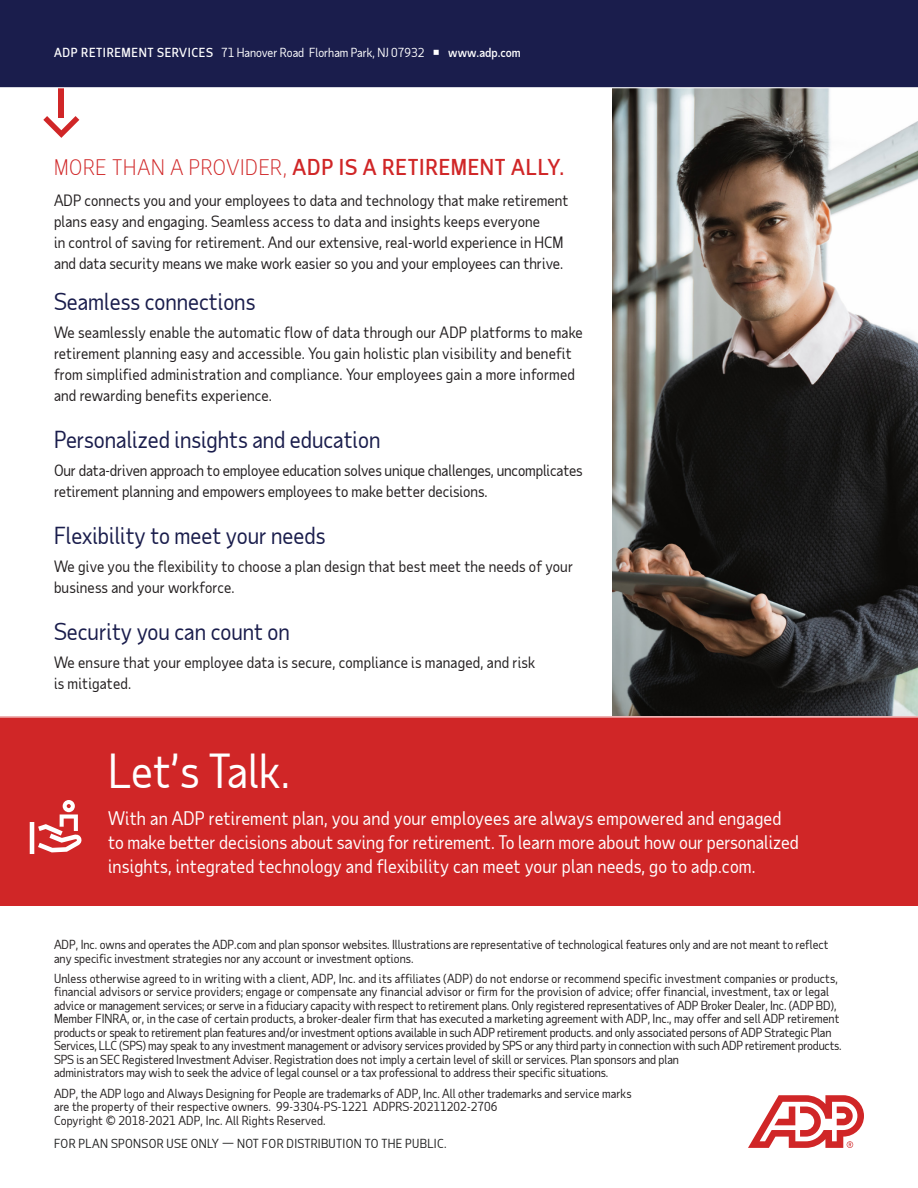
<style>
.page{position:relative;width:918px;height:1188px;background:#fff}
.page>*{position:absolute;margin:0;border:0;box-sizing:border-box;transform-origin:0 0}
._2019_-_Slick_-_CTA{font:45px "Taub Sans";color:#fff}
._2019_-_Headlines{font:22.5px "Taub Sans";color:#1a1d4c}
._2019_-_Callout_Box{font:500 21px "Taub Sans";letter-spacing:.035em;color:#d02627}
._2019_-_CTA_-_Copy{font:18px/24px "Taub Sans";letter-spacing:.01em;color:#fff}
._2019_-_Body_Copy{font:15px/21px "Taub Sans";letter-spacing:.01em;color:#231f20}
._2019_-_Body_Copy-2{font:15px/21px "Taub Sans";letter-spacing:-.01em;color:#231f20}
._2019_-_Source___Foo{font:12px/13.5px "Taub Sans";color:#231f20}
._2019_-_Body_Copy-3{font:12px "Taub Sans";color:#fff}
._2019_-_PS_USE_ONLY{font:12px "Taub Sans";letter-spacing:.025em;color:#1f2020}
._2019_-_Body_Copy-4{font:500 12px "Taub Sans";color:#fff}
.s1{font-weight:500}
.s2{font-weight:300}
</style>
<div class="page">
<img style="left:612px;top:88px;width:306px;height:628px">
<div style="left:59px;top:27px;width:5px;height:91px;background:#d02627"></div>
<svg style="left:43px;top:116px;width:36px;height:22px"></svg>
<div style="left:0;top:0;width:918px;height:88px;background:#1a1d4c"></div>
<svg style="left:748px;top:1095px;width:116px;height:53px"></svg>
<hr style="left:0;top:87px;width:918px;height:1px;background:#fff">
<div style="left:0;top:717px;width:918px;height:189px;background:#d02627"></div>
<svg style="left:30px;top:800px;width:52px;height:54px"></svg>
<p class="_2019_-_Body_Copy-3" style="left:54px;top:45px;width:372px"><span class="s1">ADP RETIREMENT SERVICES</span> 71 Hanover Road Florham Park, NJ 07932</p>
<p class="_2019_-_Body_Copy-4" style="left:448px;top:44px;width:74px">www.adp.com</p>
<p class="_2019_-_Callout_Box" style="left:54px;top:153px;width:512px"><span class="s2">MORE THAN A PROVIDER,</span> ADP IS A RETIREMENT ALLY.</p>
<p class="_2019_-_Body_Copy" style="left:54px;top:190px;width:516px">ADP connects you and your employees to data and technology that make retirement plans easy and engaging. Seamless access to data and insights keeps everyone<br>in control of saving for retirement. And our extensive, real-world experience in HCM and data security means we make work easier so you and your employees can thrive.</p>
<p class="_2019_-_Headlines" style="left:54px;top:287px;width:203px">Seamless connections</p>
<p class="_2019_-_Body_Copy" style="left:54px;top:321px;width:530px">We seamlessly enable the automatic flow of data through our ADP platforms to make retirement planning easy and accessible. You gain holistic plan visibility and benefit from simplified administration and compliance. Your employees gain a more informed and rewarding benefits experience.</p>
<p class="_2019_-_Headlines" style="left:54px;top:425px;width:328px">Personalized insights and education</p>
<p class="_2019_-_Body_Copy-2" style="left:54px;top:459px;width:530px">Our data-driven approach to employee education solves unique challenges, uncomplicates retirement planning and empowers employees to make better decisions.</p>
<p class="_2019_-_Headlines" style="left:54px;top:521px;width:273px">Flexibility to meet your needs</p>
<p class="_2019_-_Body_Copy" style="left:54px;top:555px;width:521px">We give you the flexibility to choose a plan design that best meet the needs of your business and your workforce.</p>
<p class="_2019_-_Headlines" style="left:54px;top:617px;width:238px">Security you can count on</p>
<p class="_2019_-_Body_Copy" style="left:54px;top:651px;width:483px">We ensure that your employee data is secure, compliance is managed, and risk is mitigated.</p>
<p class="_2019_-_Slick_-_CTA" style="left:108px;top:742px;width:184px">Let’s Talk.</p>
<p class="_2019_-_CTA_-_Copy" style="left:108px;top:806px;width:692px">With an ADP retirement plan, you and your employees are always empowered and engaged to make better decisions about saving for retirement. To learn more about how our personalized insights, integrated technology and flexibility can meet your plan needs, go to adp.com.</p>
<p class="_2019_-_Source___Foo" style="left:54px;top:938px;width:776px">ADP, Inc. owns and operates the ADP.com and plan sponsor websites. Illustrations are representative of technological features only and are not meant to reflect any specific investment strategies nor any account or investment options.</p>
<p class="_2019_-_Source___Foo" style="left:54px;top:971px;width:789px">Unless otherwise agreed to in writing with a client, ADP, Inc. and its affiliates (ADP) do not endorse or recommend specific investment companies or products, financial advisors or service providers; engage or compensate any financial advisor or firm for the provision of advice; offer financial, investment, tax or legal advice or management services; or serve in a fiduciary capacity with respect to retirement plans. Only registered representatives of ADP Broker Dealer, Inc. (ADP BD), Member FINRA, or, in the case of certain products, a broker-dealer firm that has executed a marketing agreement with ADP, Inc., may offer and sell ADP retirement products or speak to retirement plan features and/or investment options available in such ADP retirement products. and only associated persons of ADP Strategic Plan Services, LLC (SPS) may speak to any investment management or advisory services provided by SPS or any third party in connection with such ADP retirement products.<br>SPS is an SEC Registered Investment Adviser. Registration does not imply a certain level of skill or services. Plan sponsors and plan<br>administrators may wish to seek the advice of legal counsel or a tax professional to address their specific situations.</p>
<p class="_2019_-_Source___Foo" style="left:54px;top:1086px;width:579px">ADP, the ADP logo and Always Designing for People are trademarks of ADP, Inc. All other trademarks and service marks are the property of their respective owners. 99-3304-PS-1221 ADPRS-20211202-2706<br>Copyright © 2018-2021 ADP, Inc. All Rights Reserved.</p>
<p class="_2019_-_PS_USE_ONLY" style="left:54px;top:1135px;width:394px">FOR PLAN SPONSOR USE ONLY — NOT FOR DISTRIBUTION TO THE PUBLIC.</p>
</div>
